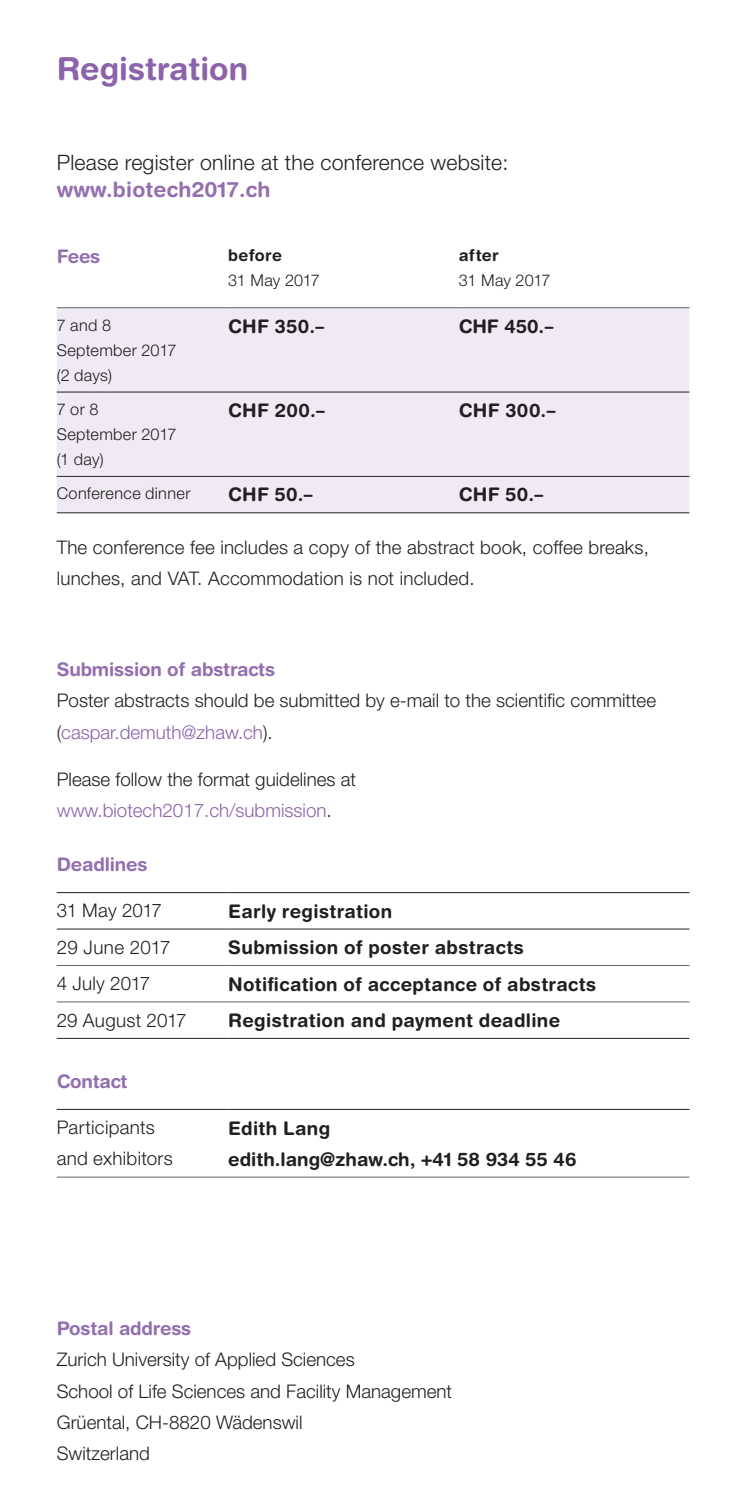
<style>
.page{position:relative;width:745px;height:1489px;background:#fff}
.page>*{position:absolute;margin:0;border:0;box-sizing:border-box;transform-origin:0 0}
.t1{font:700 31.75px "Helvetica Rounded LT Std";color:#8c62aa}
.t2{font:300 21.25px "Helvetica Neue LT Pro";letter-spacing:.01em;color:#231f20}
.t3{font:700 21.25px "Helvetica Rounded LT Std";letter-spacing:.01em;color:#946fb0}
.t4{font:300 18.75px/31.2px "Helvetica Neue LT Pro";color:#231f20}
.t5{font:700 18.75px/31.2px "Helvetica Rounded LT Std";letter-spacing:.015em;color:#231f20}
.t6{font:700 18.75px "Helvetica Rounded LT Std";letter-spacing:-.01em;color:#946fb0}
.t7{font:300 16.25px/25px "Helvetica Neue LT Pro";letter-spacing:.02em;color:#231f20}
.t8{font:300 16.25px "Helvetica Neue LT Pro";letter-spacing:-.005em;color:#231f20}
.t9{font:700 16.25px "Helvetica Rounded LT Std";letter-spacing:.015em;color:#231f20}
.s1{color:#8c62aa}
</style>
<div class="page">
<div style="left:57px;top:308px;width:632px;height:204px;background:#efeaf4"></div>
<hr style="left:57px;top:307px;width:171px;height:1px;background:#636366">
<hr style="left:228px;top:307px;width:230px;height:1px;background:#636366">
<hr style="left:458px;top:307px;width:231px;height:1px;background:#636366">
<hr style="left:57px;top:391px;width:171px;height:1px;background:#231f20">
<hr style="left:228px;top:391px;width:230px;height:1px;background:#231f20">
<hr style="left:458px;top:391px;width:231px;height:1px;background:#231f20">
<hr style="left:57px;top:476px;width:171px;height:1px;background:#231f20">
<hr style="left:228px;top:476px;width:230px;height:1px;background:#231f20">
<hr style="left:458px;top:476px;width:231px;height:1px;background:#231f20">
<hr style="left:57px;top:512px;width:171px;height:1px;background:#231f20">
<hr style="left:228px;top:512px;width:230px;height:1px;background:#231f20">
<hr style="left:458px;top:512px;width:231px;height:1px;background:#231f20">
<hr style="left:57px;top:892px;width:171px;height:1px;background:#231f20">
<hr style="left:228px;top:892px;width:461px;height:1px;background:#231f20">
<hr style="left:57px;top:928px;width:171px;height:1px;background:#231f20">
<hr style="left:228px;top:928px;width:461px;height:1px;background:#231f20">
<hr style="left:57px;top:965px;width:171px;height:1px;background:#636366">
<hr style="left:228px;top:965px;width:461px;height:1px;background:#636366">
<hr style="left:57px;top:1001px;width:171px;height:1px;background:#636366">
<hr style="left:228px;top:1001px;width:461px;height:1px;background:#636366">
<hr style="left:228px;top:1037px;width:461px;height:1px;background:#231f20">
<hr style="left:57px;top:1037px;width:171px;height:1px;background:#231f20">
<hr style="left:57px;top:1108px;width:171px;height:1px;background:#231f20">
<hr style="left:228px;top:1108px;width:461px;height:1px;background:#231f20">
<hr style="left:57px;top:1176px;width:171px;height:1px;background:#636366">
<hr style="left:228px;top:1176px;width:461px;height:1px;background:#636366">
<h1 class="t1" style="left:57px;top:49px;width:193px">Registration</h1>
<p class="t2" style="left:57px;top:149px;width:453px">Please register online at the conference website:</p>
<p class="t3" style="left:57px;top:177px;width:215px">www.biotech2017.ch</p>
<p class="t6" style="left:57px;top:245px;width:45px">Fees</p>
<p class="t9" style="left:228px;top:246px;width:55px">before</p>
<p class="t8" style="left:228px;top:271px;width:93px">31 May 2017</p>
<p class="t9" style="left:458px;top:246px;width:41px">after</p>
<p class="t8" style="left:458px;top:271px;width:93px">31 May 2017</p>
<p class="t7" style="left:57px;top:312px;width:121px">7 and 8<br>September 2017 (2 days)</p>
<p class="t5" style="left:228px;top:310px;width:98px">CHF 350.–</p>
<p class="t5" style="left:458px;top:310px;width:96px">CHF 450.–</p>
<p class="t7" style="left:57px;top:396px;width:121px">7 or 8<br>September 2017 (1 day)</p>
<p class="t5" style="left:228px;top:394px;width:98px">CHF 200.–</p>
<p class="t5" style="left:458px;top:394px;width:98px">CHF 300.–</p>
<p class="t7" style="left:57px;top:480px;width:135px">Conference dinner</p>
<p class="t5" style="left:228px;top:479px;width:86px">CHF 50.–</p>
<p class="t5" style="left:458px;top:479px;width:86px">CHF 50.–</p>
<p class="t4" style="left:57px;top:531px;width:593px">The conference fee includes a copy of the abstract book, coffee breaks, lunches, and VAT. Accommodation is not included.</p>
<p class="t6" style="left:57px;top:658px;width:220px">Submission of abstracts</p>
<p class="t4" style="left:57px;top:684px;width:600px">Poster abstracts should be submitted by e-mail to the scientific committee (<span class="s1">caspar.demuth@zhaw.ch</span>).</p>
<p class="t4" style="left:57px;top:762px;width:301px">Please follow the format guidelines at <span class="s1">www.biotech2017.ch/submission</span>.</p>
<p class="t6" style="left:57px;top:853px;width:92px">Deadlines</p>
<p class="t4" style="left:57px;top:894px;width:107px">31 May 2017</p>
<p class="t5" style="left:228px;top:895px;width:165px">Early registration</p>
<p class="t4" style="left:57px;top:931px;width:115px">29 June 2017</p>
<p class="t5" style="left:228px;top:931px;width:297px">Submission of poster abstracts</p>
<p class="t4" style="left:57px;top:967px;width:95px">4 July 2017</p>
<p class="t5" style="left:228px;top:967px;width:369px">Notification of acceptance of abstracts</p>
<p class="t4" style="left:57px;top:1003px;width:131px">29 August 2017</p>
<p class="t5" style="left:228px;top:1004px;width:333px">Registration and payment deadline</p>
<p class="t6" style="left:57px;top:1069px;width:72px">Contact</p>
<p class="t4" style="left:57px;top:1111px;width:118px">Participants and exhibitors</p>
<p class="t5" style="left:228px;top:1111px;width:349px">Edith Lang<br>edith.lang@zhaw.ch, +41 58 934 55 46</p>
<p class="t6" style="left:57px;top:1316px;width:136px">Postal address</p>
<p class="t4" style="left:57px;top:1343px;width:396px">Zurich University of Applied Sciences<br>School of Life Sciences and Facility Management<br>Grüental, CH-8820 Wädenswil<br>Switzerland</p>
</div>
